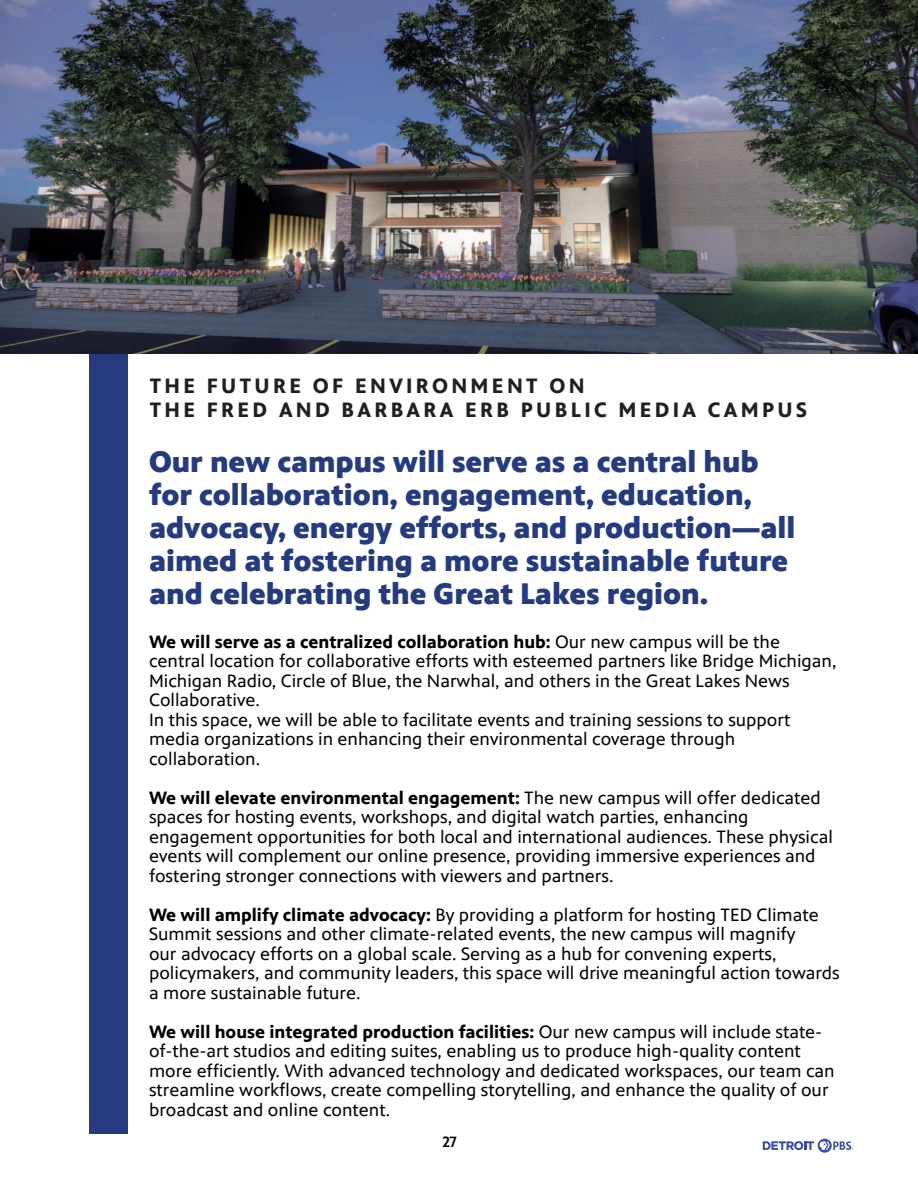
<style>
.page{position:relative;width:918px;height:1188px;background:#fff}
.page>*{position:absolute;margin:0;border:0;box-sizing:border-box;transform-origin:0 0}
.t1{font:900 30px/33px "PBS Sans";color:#253a7f}
.t2{font:700 21px "PBS Sans";letter-spacing:.16em;color:#231f20}
.t3{font:18px/19.5px "PBS Sans";color:#000}
.t4{font:500 15px "PBS Sans";color:#000}
.s1{font-weight:700}
</style>
<div class="page">
<div style="left:89px;top:125px;width:39px;height:1009px;background:#253a7f"></div>
<img style="left:0;top:0;width:918px;height:354px">
<div style="left:818px;top:1139px;width:14px;height:14px;background:#3c4ca0;border-radius:50%"></div>
<svg style="left:763px;top:1141px;width:90px;height:9px"></svg>
<p class="t2" style="left:150px;top:374px;width:436px">THE FUTURE OF ENVIRONMENT ON</p>
<p class="t2" style="left:150px;top:398px;width:659px">THE FRED AND BARBARA ERB PUBLIC MEDIA CAMPUS</p>
<p class="t1" style="left:149px;top:446px;width:648px">Our new campus will serve as a central hub for collaboration, engagement, education, advocacy, energy efforts, and production—all aimed at fostering a more sustainable future and celebrating the Great Lakes region.</p>
<p class="t3" style="left:149px;top:632px;width:689px"><span class="s1">We will serve as a centralized collaboration hub:</span> Our new campus will be the central location for collaborative efforts with esteemed partners like Bridge Michigan, Michigan Radio, Circle of Blue, the Narwhal, and others in the Great Lakes News Collaborative.</p>
<p class="t3" style="left:149px;top:710px;width:643px">In this space, we will be able to facilitate events and training sessions to support media organizations in enhancing their environmental coverage through collaboration.</p>
<p class="t3" style="left:149px;top:788px;width:685px"><span class="s1">We will elevate environmental engagement:</span> The new campus will offer dedicated spaces for hosting events, workshops, and digital watch parties, enhancing engagement opportunities for both local and international audiences. These physical events will complement our online presence, providing immersive experiences and fostering stronger connections with viewers and partners.</p>
<p class="t3" style="left:149px;top:905px;width:692px"><span class="s1">We will amplify climate advocacy:</span> By providing a platform for hosting TED Climate Summit sessions and other climate-related events, the new campus will magnify<br>our advocacy efforts on a global scale. Serving as a hub for convening experts, policymakers, and community leaders, this space will drive meaningful action towards a more sustainable future.</p>
<p class="t3" style="left:149px;top:1022px;width:687px"><span class="s1">We will house integrated production facilities:</span> Our new campus will include state&shy;of-the-art studios and editing suites, enabling us to produce high-quality content more efficiently. With advanced technology and dedicated workspaces, our team can streamline workflows, create compelling storytelling, and enhance the quality of our broadcast and online content.</p>
<p class="t4" style="left:442px;top:1134px;width:16px">27</p>
</div>
